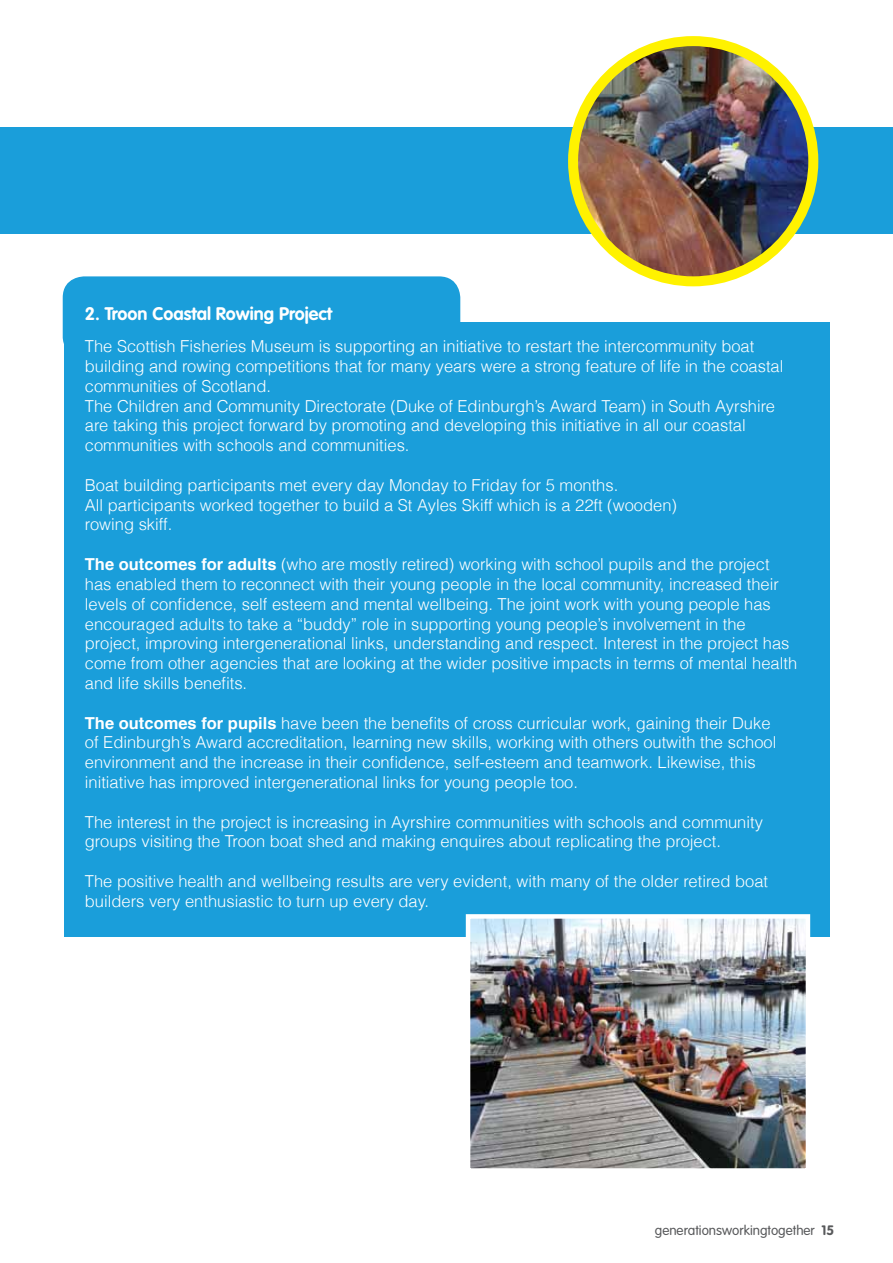
<style>
.page{position:relative;width:893px;height:1263px;background:#fff}
.page>*{position:absolute;margin:0;border:0;box-sizing:border-box;transform-origin:0 0}
.t1{font:700 18px "VAG Rounded";color:#fff}
.t2{font:300 16.5px/19.8px "Helvetica";color:#fff}
.t3{font:300 13.5px "VAG Rounded";color:#58595b}
.s1{font-weight:700}
</style>
<div class="page">
<div style="left:63px;top:276px;width:397px;height:68px;background:#1a9eda"></div>
<div style="left:64px;top:322px;width:765px;height:614px;background:#1a9eda"></div>
<div style="left:0;top:128px;width:893px;height:106px;background:#1a9eda"></div>
<img style="left:573px;top:42px;width:240px;height:238px">
<div style="left:568px;top:36px;width:250px;height:250px;border:10px solid #fff200;border-radius:50%"></div>
<img style="left:471px;top:919px;width:334px;height:249px">
<div style="left:466px;top:914px;width:344px;height:259px;border:4px solid #fff"></div>
<p class="t1" style="left:85px;top:303px;width:249px">2. Troon Coastal Rowing Project</p>
<p class="t2" style="left:85px;top:336px;width:700px">The Scottish Fisheries Museum is supporting an initiative to restart the intercommunity boat building and rowing competitions that for many years were a strong feature of life in the coastal communities of Scotland.<br>The Children and Community Directorate (Duke of Edinburgh’s Award Team) in South Ayrshire are taking this project forward by promoting and developing this initiative in all our coastal communities with schools and communities.</p>
<p class="t2" style="left:85px;top:475px;width:594px">Boat building participants met every day Monday to Friday for 5 months.<br>All participants worked together to build a St Ayles Skiff which is a 22ft (wooden) rowing skiff.</p>
<p class="t2" style="left:85px;top:554px;width:714px"><span class="s1">The outcomes for adults</span> (who are mostly retired) working with school pupils and the project has enabled them to reconnect with their young people in the local community, increased their levels of confidence, self esteem and mental wellbeing. The joint work with young people has encouraged adults to take a “buddy” role in supporting young people’s involvement in the project, improving intergenerational links, understanding and respect. Interest in the project has come from other agencies that are looking at the wider positive impacts in terms of mental health and life skills benefits.</p>
<p class="t2" style="left:85px;top:713px;width:693px"><span class="s1">The outcomes for pupils</span> have been the benefits of cross curricular work, gaining their Duke of Edinburgh’s Award accreditation, learning new skills, working with others outwith the school environment and the increase in their confidence, self-esteem and teamwork. Likewise, this initiative has improved intergenerational links for young people too.</p>
<p class="t2" style="left:85px;top:812px;width:680px">The interest in the project is increasing in Ayrshire communities with schools and community groups visiting the Troon boat shed and making enquires about replicating the project.</p>
<p class="t2" style="left:85px;top:871px;width:685px">The positive health and wellbeing results are very evident, with many of the older retired boat builders very enthusiastic to turn up every day.</p>
<p class="t3" style="left:655px;top:1222px;width:181px">generationsworkingtogether <span class="s1">15</span></p>
</div>
